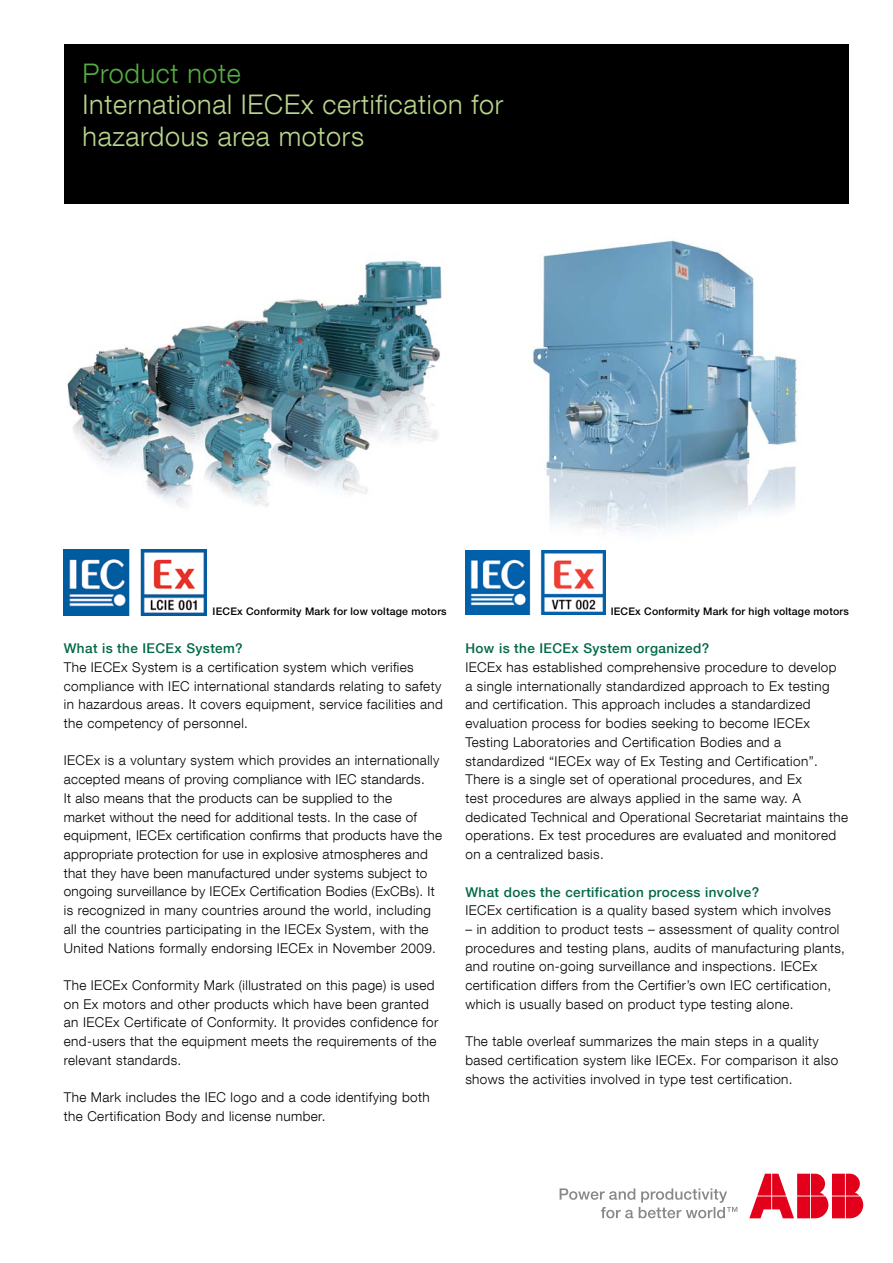
<style>
.page{position:relative;width:893px;height:1263px;background:#fff}
.page>*{position:absolute;margin:0;border:0;box-sizing:border-box;transform-origin:0 0}
.t1{font:300 27px/31.5px "ABB Neue Helvetica";letter-spacing:.025em;color:#b9d58d}
.t2{font:300 27px "ABB Neue Helvetica";letter-spacing:.025em;color:#55ac42}
.t3{font:300 13.5px/18.8px "ABB Neue Helvetica";letter-spacing:.03em;color:#000}
.t4{font:500 13.5px "ABB Neue Helvetica";letter-spacing:.03em;color:#006943}
.t5{font:500 10.5px "Helvetica Neue";letter-spacing:.02em;color:#000}
</style>
<div class="page">
<svg style="left:560px;top:1188px;width:177px;height:30px"></svg>
<svg style="left:749px;top:1174px;width:114px;height:44px"></svg>
<div style="left:64px;top:45px;width:784px;height:159px;background:#000"></div>
<img style="left:532px;top:240px;width:265px;height:291px">
<img style="left:67px;top:260px;width:375px;height:247px">
<img style="left:465px;top:550px;width:141px;height:65px">
<img style="left:64px;top:550px;width:142px;height:65px">
<h1 class="t2" style="left:82px;top:57px;width:160px">Product note</h1>
<h1 class="t1" style="left:82px;top:88px;width:422px">International IECEx certification for hazardous area motors</h1>
<p class="t5" style="left:213px;top:605px;width:236px">IECEx Conformity Mark for low voltage motors</p>
<p class="t5" style="left:611px;top:605px;width:240px">IECEx Conformity Mark for high voltage motors</p>
<p class="t4" style="left:64px;top:640px;width:181px">What is the IECEx System?</p>
<p class="t3" style="left:64px;top:657px;width:381px">The IECEx System is a certification system which verifies compliance with IEC international standards relating to safety in hazardous areas. It covers equipment, service facilities and the competency of personnel.</p>
<p class="t3" style="left:64px;top:751px;width:380px">IECEx is a voluntary system which provides an internationally accepted means of proving compliance with IEC standards.<br>It also means that the products can be supplied to the<br>market without the need for additional tests. In the case of equipment, IECEx certification confirms that products have the appropriate protection for use in explosive atmospheres and that they have been manufactured under systems subject to ongoing surveillance by IECEx Certification Bodies (ExCBs). It is recognized in many countries around the world, including all the countries participating in the IECEx System, with the United Nations formally endorsing IECEx in November 2009.</p>
<p class="t3" style="left:64px;top:975px;width:376px">The IECEx Conformity Mark (illustrated on this page) is used on Ex motors and other products which have been granted an IECEx Certificate of Conformity. It provides confidence for end-users that the equipment meets the requirements of the relevant standards.</p>
<p class="t3" style="left:64px;top:1088px;width:367px">The Mark includes the IEC logo and a code identifying both the Certification Body and license number.</p>
<p class="t4" style="left:465px;top:640px;width:245px">How is the IECEx System organized?</p>
<p class="t3" style="left:465px;top:657px;width:384px">IECEx has established comprehensive procedure to develop<br>a single internationally standardized approach to Ex testing and certification. This approach includes a standardized evaluation process for bodies seeking to become IECEx Testing Laboratories and Certification Bodies and a standardized “IECEx way of Ex Testing and Certification”.<br>There is a single set of operational procedures, and Ex<br>test procedures are always applied in the same way. A dedicated Technical and Operational Secretariat maintains the operations. Ex test procedures are evaluated and monitored on a centralized basis.</p>
<p class="t4" style="left:465px;top:883px;width:295px">What does the certification process involve?</p>
<p class="t3" style="left:465px;top:901px;width:367px">IECEx certification is a quality based system which involves</p>
<p class="t3" style="left:465px;top:919px;width:381px">– in addition to product tests – assessment of quality control procedures and testing plans, audits of manufacturing plants, and routine on-going surveillance and inspections. IECEx certification differs from the Certifier’s own IEC certification, which is usually based on product type testing alone.</p>
<p class="t3" style="left:465px;top:1032px;width:374px">The table overleaf summarizes the main steps in a quality based certification system like IECEx. For comparison it also shows the activities involved in type test certification.</p>
</div>
